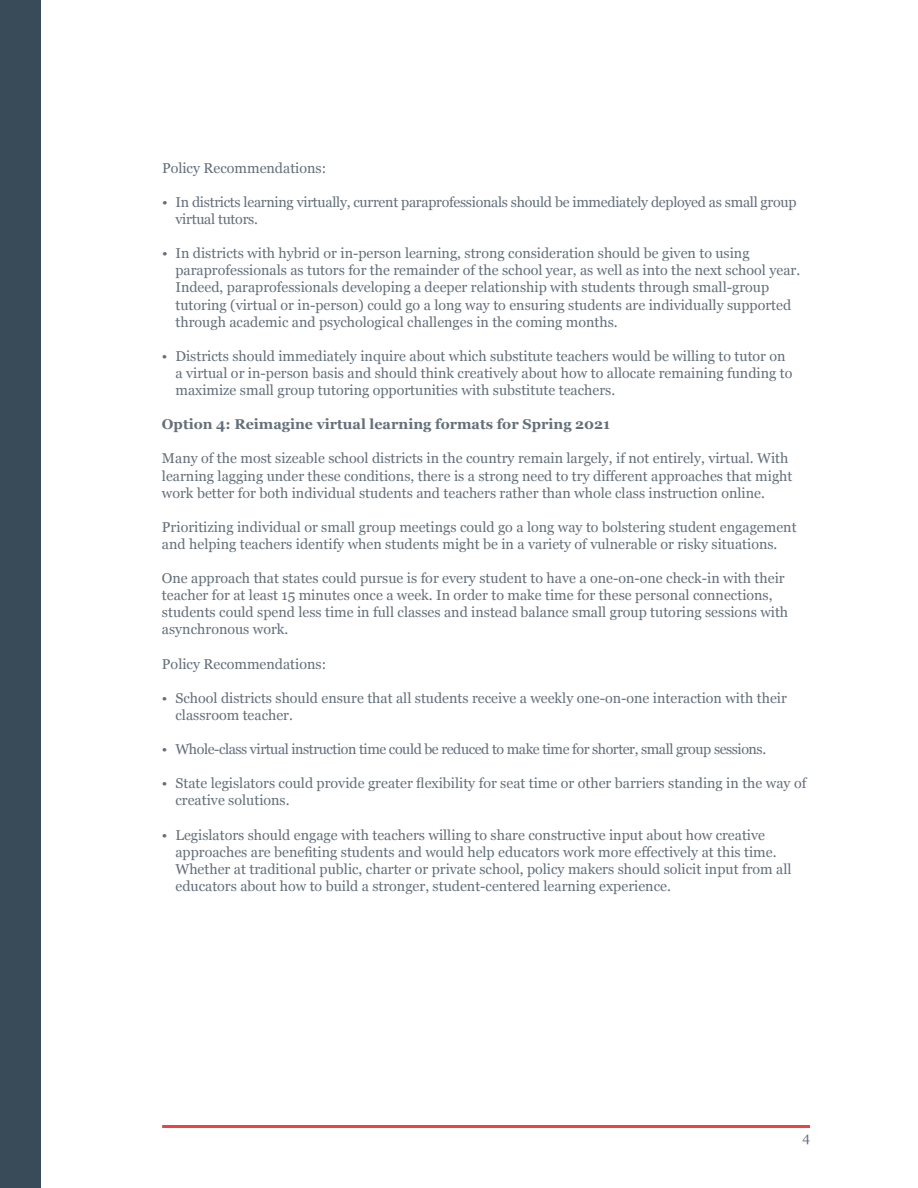
<style>
.page{position:relative;width:918px;height:1188px;background:#fff}
.page>*{position:absolute;margin:0;border:0;box-sizing:border-box;transform-origin:0 0}
.t1{font:14.25px/17.1px "Georgia";color:#646f7a}
.t2{font:14.25px/17.1px "Georgia";letter-spacing:-.02em;color:#646f7a}
.t3{font:14.25px "Georgia";letter-spacing:-.03em;color:#646f7a}
.t4{font:700 14.25px "Georgia";color:#646f7a}
.t5{font:13.5px "Georgia";color:#646f7a}
</style>
<div class="page">
<div style="left:0;top:0;width:40px;height:1188px;background:#394a58"></div>
<hr style="left:162px;top:1125px;width:648px;height:3px;background:#ef433d">
<p class="t1" style="left:162px;top:159px;width:166px">Policy Recommendations:</p>
<p class="t2" style="left:175px;top:193px;width:623px;text-indent:-13px">• In districts learning virtually, current paraprofessionals should be immediately deployed as small group virtual tutors.</p>
<p class="t1" style="left:175px;top:244px;width:626px;text-indent:-13px">• In districts with hybrid or in-person learning, strong consideration should be given to using paraprofessionals as tutors for the remainder of the school year, as well as into the next school year.<br>Indeed, paraprofessionals developing a deeper relationship with students through small-group tutoring (virtual or in-person) could go a long way to ensuring students are individually supported through academic and psychological challenges in the coming months.</p>
<p class="t1" style="left:175px;top:347px;width:618px;text-indent:-13px">• Districts should immediately inquire about which substitute teachers would be willing to tutor on a virtual or in-person basis and should think creatively about how to allocate remaining funding to maximize small group tutoring opportunities with substitute teachers.</p>
<p class="t4" style="left:162px;top:414px;width:450px">Option 4: Reimagine virtual learning formats for Spring 2021</p>
<p class="t1" style="left:162px;top:449px;width:632px">Many of the most sizeable school districts in the country remain largely, if not entirely, virtual. With learning lagging under these conditions, there is a strong need to try different approaches that might work better for both individual students and teachers rather than whole class instruction online.</p>
<p class="t1" style="left:162px;top:518px;width:636px">Prioritizing individual or small group meetings could go a long way to bolstering student engagement and helping teachers identify when students might be in a variety of vulnerable or risky situations.</p>
<p class="t1" style="left:162px;top:569px;width:628px">One approach that states could pursue is for every student to have a one-on-one check-in with their teacher for at least 15 minutes once a week. In order to make time for these personal connections, students could spend less time in full classes and instead balance small group tutoring sessions with asynchronous work.</p>
<p class="t1" style="left:162px;top:655px;width:166px">Policy Recommendations:</p>
<p class="t1" style="left:175px;top:689px;width:613px;text-indent:-13px">• School districts should ensure that all students receive a weekly one-on-one interaction with their classroom teacher.</p>
<p class="t3" style="left:162px;top:739px;width:606px">• Whole-class virtual instruction time could be reduced to make time for shorter, small group sessions.</p>
<p class="t1" style="left:175px;top:774px;width:632px;text-indent:-13px">• State legislators could provide greater flexibility for seat time or other barriers standing in the way of creative solutions.</p>
<p class="t1" style="left:175px;top:826px;width:618px;text-indent:-13px">• Legislators should engage with teachers willing to share constructive input about how creative approaches are benefiting students and would help educators work more effectively at this time.<br>Whether at traditional public, charter or private school, policy makers should solicit input from all educators about how to build a stronger, student-centered learning experience.</p>
<p class="t5" style="left:802px;top:1128px;width:9px">4</p>
</div>
